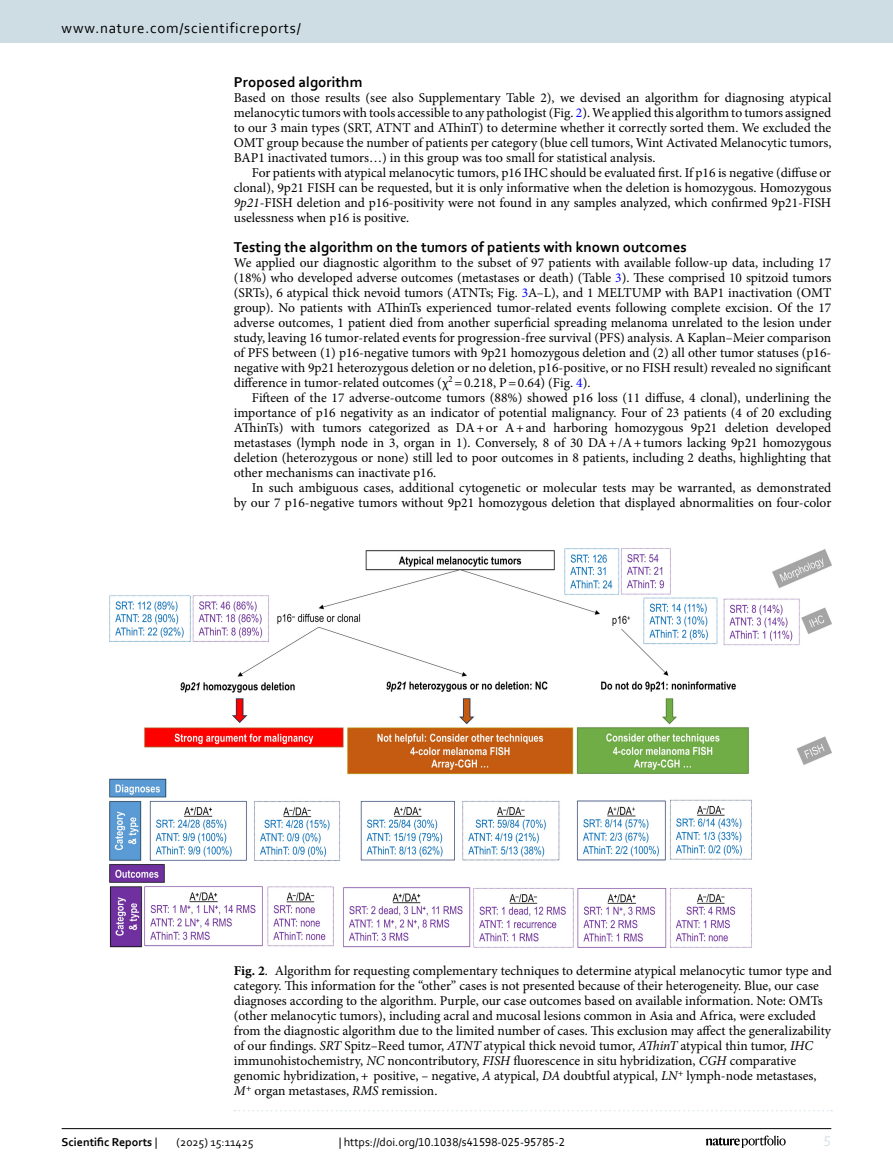
<style>
.page{position:relative;width:893px;height:1174px;background:#fff}
.page>*{position:absolute;margin:0;border:0;box-sizing:border-box;transform-origin:0 0}
.Head_2{font:700 15px "Corbel";color:#000}
.t1{font:15px "Corbel";letter-spacing:.05em;color:#000}
.t2{font:15px "Corbel";color:#d9e4eb}
.Body_Text{font:13.5px/15px "Minion Pro";color:#000;text-align:justify}
.Body_Text_Indent{font:13.5px/15px "Minion Pro";color:#000;text-align:justify}
.Figure_Caption{font:13.5px/15px "Minion Pro";color:#000}
.t3{font:12px "Corbel";color:#000}
.t4{font:700 12px "Corbel";color:#000}
.s1{color:#00f}
.s2{font-style:italic}
.s3{font-weight:700}
.s4{font-weight:400}
</style>
<div class="page">
<img style="left:109px;top:549px;width:722px;height:398px">
<svg style="left:235px;top:1110px;width:597px;height:1px"></svg>
<hr style="left:62px;top:1128px;width:769px;height:1px;background:#000">
<svg style="left:706px;top:1135px;width:80px;height:12px"></svg>
<div style="left:0;top:0;width:893px;height:43px;background:#cedde4"></div>
<p class="t1" style="left:62px;top:18px;width:241px">www.nature.com/scientificreports/</p>
<p class="Head_2" style="left:234px;top:73px;width:130px">Proposed algorithm</p>
<p class="Body_Text" style="left:234px;top:90px;width:599px">Based on those results (see also Supplementary Table 2), we devised an algorithm for diagnosing atypical melanocytic tumors with tools accessible to any pathologist (Fig. <span class="s1">2</span>). We applied this algorithm to tumors assigned to our 3 main types (SRT, ATNT and AThinT) to determine whether it correctly sorted them. We excluded the OMT group because the number of patients per category (blue cell tumors, Wint Activated Melanocytic tumors, BAP1 inactivated tumors…) in this group was too small for statistical analysis.</p>
<p class="Body_Text_Indent" style="left:234px;top:165px;width:599px;text-indent:18px">For patients with atypical melanocytic tumors, p16 IHC should be evaluated first. If p16 is negative (diffuse or clonal), 9p21 FISH can be requested, but it is only informative when the deletion is homozygous. Homozygous <span class="s2">9p21</span>-FISH deletion and p16-positivity were not found in any samples analyzed, which confirmed 9p21-FISH uselessness when p16 is positive.</p>
<p class="Head_2" style="left:234px;top:238px;width:454px">Testing the algorithm on the tumors of patients with known outcomes</p>
<p class="Body_Text" style="left:234px;top:255px;width:599px">We applied our diagnostic algorithm to the subset of 97 patients with available follow-up data, including 17 (18%) who developed adverse outcomes (metastases or death) (Table <span class="s1">3</span>). These comprised 10 spitzoid tumors (SRTs), 6 atypical thick nevoid tumors (ATNTs; Fig. <span class="s1">3</span>A–L), and 1 MELTUMP with BAP1 inactivation (OMT group). No patients with AThinTs experienced tumor-related events following complete excision. Of the 17 adverse outcomes, 1 patient died from another superficial spreading melanoma unrelated to the lesion under study, leaving 16 tumor-related events for progression-free survival (PFS) analysis. A Kaplan–Meier comparison of PFS between (1) p16-negative tumors with 9p21 homozygous deletion and (2) all other tumor statuses (p16- negative with 9p21 heterozygous deletion or no deletion, p16-positive, or no FISH result) revealed no significant difference in tumor-related outcomes (χ<sup>2</sup> =0.218, P=0.64) (Fig. <span class="s1">4</span>).</p>
<p class="Body_Text_Indent" style="left:234px;top:390px;width:599px;text-indent:18px">Fifteen of the 17 adverse-outcome tumors (88%) showed p16 loss (11 diffuse, 4 clonal), underlining the importance of p16 negativity as an indicator of potential malignancy. Four of 23 patients (4 of 20 excluding AThinTs) with tumors categorized as DA+or A+and harboring homozygous 9p21 deletion developed metastases (lymph node in 3, organ in 1). Conversely, 8 of 30 DA+/A+tumors lacking 9p21 homozygous deletion (heterozygous or none) still led to poor outcomes in 8 patients, including 2 deaths, highlighting that other mechanisms can inactivate p16.</p>
<p class="Body_Text_Indent" style="left:234px;top:480px;width:599px;text-align:right">In such ambiguous cases, additional cytogenetic or molecular tests may be warranted, as demonstrated<br>by our 7 p16-negative tumors without 9p21 homozygous deletion that displayed abnormalities on four-color</p>
<p class="Figure_Caption" style="left:234px;top:963px;width:600px"><span class="s3">Fig. 2</span>. Algorithm for requesting complementary techniques to determine atypical melanocytic tumor type and category. This information for the “other” cases is not presented because of their heterogeneity. Blue, our case diagnoses according to the algorithm. Purple, our case outcomes based on available information. Note: OMTs (other melanocytic tumors), including acral and mucosal lesions common in Asia and Africa, were excluded from the diagnostic algorithm due to the limited number of cases. This exclusion may affect the generalizability of our findings. <span class="s2">SRT</span> Spitz–Reed tumor, <span class="s2">ATNT</span> atypical thick nevoid tumor, <span class="s2">AThinT</span> atypical thin tumor, <span class="s2">IHC </span>immunohistochemistry, <span class="s2">NC</span> noncontributory, <span class="s2">FISH</span> fluorescence in situ hybridization, <span class="s2">CGH</span> comparative genomic hybridization,+ positive, – negative, <span class="s2">A</span> atypical, <span class="s2">DA</span> doubtful atypical, <span class="s2">LN</span><sup>+</sup> lymph-node metastases, <span class="s2">M</span><sup>+</sup> organ metastases, <span class="s2">RMS</span> remission.</p>
<p class="t4" style="left:62px;top:1134px;width:97px">Scientific Reports <span class="s4">|</span></p>
<p class="t3" style="left:177px;top:1134px;width:78px">(2025) 15:11425</p>
<p class="t3" style="left:339px;top:1134px;width:228px">| https://doi.org/10.1038/s41598-025-95785-2</p>
<p class="t2" style="left:824px;top:1132px;width:9px">5</p>
</div>
